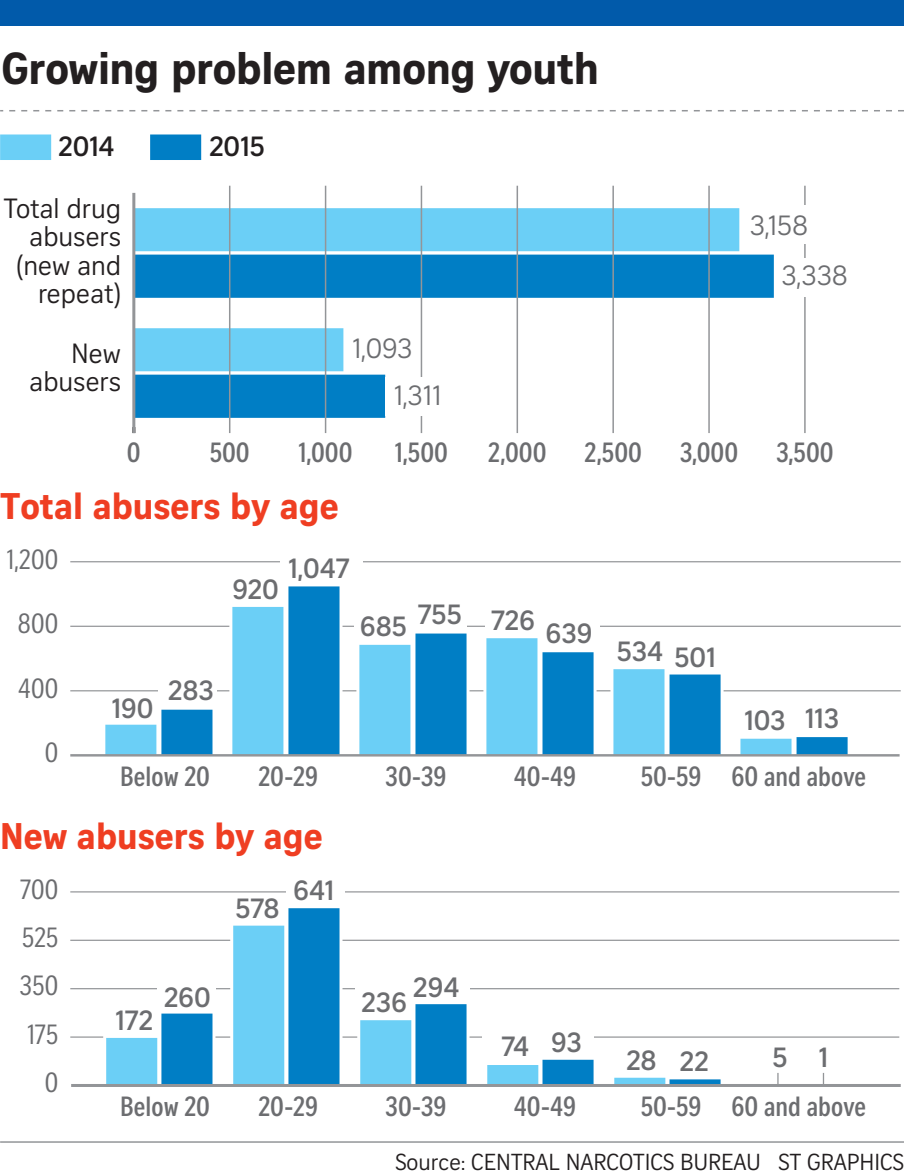
<style>
.page{position:relative;width:904px;height:1174px;background:#fff}
.page>*{position:absolute;margin:0;border:0;box-sizing:border-box;transform-origin:0 0}
.t1{font:700 43.5px "Curator Serp Text";letter-spacing:-.01em;color:#231f20}
.t2{font:700 36px "Curator Serp Text";color:#ef3e22}
.t3{font:700 27px "Curator Head Cond ST Semi";color:#6c6d70}
.t4{font:700 27px "Curator Head ST Semi";color:#6c6d70}
.t5{font:27px/28.5px "Curator Serp Text";color:#231f20;text-align:right}
.t6{font:27px "Curator Head Cond ST Regular";letter-spacing:.015em;color:#6c6d70}
.t7{font:27px/49.5px "Curator Serp Text";color:#6c6d70}
.t8{font:700 27px "Curator Head ST Semi";color:#231f20}
.t9{font:22.5px "Curator Serp Text";color:#231f20}
</style>
<div class="page">
<hr style="left:70px;top:1036px;width:829px;height:1px;background:#939598">
<hr style="left:70px;top:988px;width:829px;height:1px;background:#939598">
<hr style="left:70px;top:939px;width:829px;height:2px;background:#939598">
<hr style="left:70px;top:891px;width:829px;height:1px;background:#939598">
<div style="left:286px;top:867px;width:58px;height:38px;background:#fff"></div>
<div style="left:411px;top:965px;width:58px;height:38px;background:#fff"></div>
<div style="left:535px;top:1020px;width:58px;height:38px;background:#fff"></div>
<div style="left:482px;top:1022px;width:58px;height:38px;background:#fff"></div>
<div style="left:157px;top:973px;width:58px;height:38px;background:#fff"></div>
<div style="left:355px;top:978px;width:58px;height:38px;background:#fff"></div>
<hr style="left:70px;top:690px;width:830px;height:1px;background:#939598">
<hr style="left:70px;top:625px;width:830px;height:2px;background:#939598">
<hr style="left:70px;top:561px;width:830px;height:1px;background:#939598">
<div style="left:280px;top:544px;width:82px;height:38px;background:#fff"></div>
<div style="left:354px;top:602px;width:58px;height:38px;background:#fff"></div>
<div style="left:408px;top:594px;width:58px;height:38px;background:#fff"></div>
<div style="left:485px;top:596px;width:58px;height:38px;background:#fff"></div>
<div style="left:541px;top:609px;width:58px;height:38px;background:#fff"></div>
<div style="left:158px;top:670px;width:58px;height:38px;background:#fff"></div>
<div style="left:0;top:0;width:903px;height:26px;background:#015aaa"></div>
<svg style="left:0;top:110px;width:903px;height:1px"></svg>
<hr style="left:0;top:1141px;width:903px;height:1px;background:#939598">
<svg style="left:135px;top:205px;width:639px;height:96px;background:#4aaee0"></svg>
<svg style="left:135px;top:325px;width:251px;height:96px"></svg>
<hr style="left:229px;top:186px;width:1px;height:247px;background:#939598">
<hr style="left:325px;top:186px;width:1px;height:247px;background:#939598">
<hr style="left:420px;top:186px;width:2px;height:247px;background:#939598">
<hr style="left:516px;top:186px;width:2px;height:247px;background:#939598">
<hr style="left:612px;top:186px;width:1px;height:247px;background:#939598">
<hr style="left:708px;top:186px;width:1px;height:247px;background:#939598">
<hr style="left:803px;top:186px;width:2px;height:247px;background:#939598">
<hr style="left:132px;top:193px;width:3px;height:240px;background:#939598">
<svg style="left:0;top:134px;width:52px;height:26px"></svg>
<svg style="left:150px;top:134px;width:52px;height:26px"></svg>
<div style="left:742px;top:206px;width:82px;height:38px;background:#fff"></div>
<div style="left:775px;top:258px;width:82px;height:38px;background:#fff"></div>
<div style="left:385px;top:377px;width:82px;height:38px;background:#fff"></div>
<svg style="left:102px;top:709px;width:113px;height:48px"></svg>
<svg style="left:229px;top:586px;width:113px;height:171px;background:#52b1e1"></svg>
<svg style="left:356px;top:633px;width:113px;height:124px;background:#50b1e0"></svg>
<svg style="left:483px;top:638px;width:113px;height:119px;background:#58b6e3"></svg>
<svg style="left:610px;top:669px;width:113px;height:88px;background:#51b3e2"></svg>
<svg style="left:737px;top:737px;width:113px;height:20px;background:#56b2df"></svg>
<hr style="left:70px;top:754px;width:829px;height:2px;background:#939598">
<svg style="left:103px;top:1013px;width:112px;height:71px"></svg>
<svg style="left:230px;top:908px;width:112px;height:176px;background:#4aafe0"></svg>
<svg style="left:357px;top:1004px;width:112px;height:80px"></svg>
<svg style="left:487px;top:1059px;width:107px;height:25px;background:#53b1e0"></svg>
<svg style="left:614px;top:1077px;width:107px;height:7px"></svg>
<hr style="left:71px;top:1084px;width:829px;height:3px;background:#939598">
<svg style="left:777px;top:1072px;width:48px;height:12px"></svg>
<h1 class="t1" style="left:2px;top:42px;width:598px">Growing problem among youth</h1>
<p class="t8" style="left:58px;top:130px;width:58px">2014</p>
<p class="t8" style="left:209px;top:130px;width:57px">2015</p>
<p class="t5" style="left:4px;top:194px;width:119px">Total drug abusers (new and repeat)</p>
<p class="t5" style="left:30px;top:339px;width:93px">New abusers</p>
<p class="t7" style="left:352px;top:324px;width:62px">1,093</p>
<p class="t7" style="left:393px;top:370px;width:49px">1,311</p>
<p class="t7" style="left:781px;top:201px;width:68px;text-indent:-32px">3,158<br>3,338</p>
<p class="t3" style="left:127px;top:438px;width:15px">0</p>
<p class="t3" style="left:210px;top:438px;width:42px">500</p>
<p class="t3" style="left:298px;top:438px;width:55px">1,000</p>
<p class="t3" style="left:395px;top:438px;width:55px">1,500</p>
<p class="t3" style="left:488px;top:438px;width:60px">2,000</p>
<p class="t3" style="left:584px;top:438px;width:59px">2,500</p>
<p class="t3" style="left:679px;top:438px;width:60px">3,000</p>
<p class="t3" style="left:775px;top:438px;width:59px">3,500</p>
<h2 class="t2" style="left:0;top:484px;width:340px">Total abusers by age</h2>
<p class="t6" style="left:7px;top:544px;width:53px">1,200</p>
<p class="t6" style="left:18px;top:609px;width:42px">800</p>
<p class="t6" style="left:18px;top:673px;width:42px">400</p>
<p class="t6" style="left:45px;top:738px;width:15px">0</p>
<p class="t4" style="left:111px;top:692px;width:44px">190</p>
<p class="t4" style="left:168px;top:674px;width:47px">283</p>
<p class="t4" style="left:232px;top:573px;width:48px">920</p>
<p class="t4" style="left:288px;top:552px;width:63px">1,047</p>
<p class="t4" style="left:359px;top:604px;width:177px">685 755 726</p>
<p class="t4" style="left:545px;top:617px;width:49px">639</p>
<p class="t4" style="left:616px;top:638px;width:101px">534 501</p>
<p class="t4" style="left:744px;top:703px;width:97px">103 113</p>
<p class="t3" style="left:120px;top:762px;width:91px">Below 20</p>
<p class="t3" style="left:258px;top:762px;width:61px">20-29</p>
<p class="t3" style="left:385px;top:762px;width:63px">30-39</p>
<p class="t3" style="left:513px;top:762px;width:64px">40-49</p>
<p class="t3" style="left:640px;top:762px;width:227px">50-59 60 and above</p>
<h2 class="t2" style="left:0;top:814px;width:324px">New abusers by age</h2>
<p class="t6" style="left:20px;top:874px;width:40px">700</p>
<p class="t6" style="left:22px;top:922px;width:38px">525</p>
<p class="t6" style="left:19px;top:971px;width:40px">350</p>
<p class="t6" style="left:27px;top:1019px;width:32px">175</p>
<p class="t6" style="left:45px;top:1068px;width:15px">0</p>
<p class="t4" style="left:235px;top:892px;width:46px">578</p>
<p class="t4" style="left:293px;top:874px;width:43px">641</p>
<p class="t4" style="left:115px;top:1004px;width:39px">172</p>
<p class="t4" style="left:164px;top:981px;width:48px">260</p>
<p class="t4" style="left:361px;top:986px;width:47px">236</p>
<p class="t4" style="left:413px;top:971px;width:48px">294</p>
<p class="t4" style="left:501px;top:1028px;width:82px">74 93</p>
<p class="t4" style="left:626px;top:1045px;width:84px">28 22</p>
<p class="t4" style="left:772px;top:1041px;width:57px">5 1</p>
<p class="t3" style="left:120px;top:1092px;width:91px">Below 20</p>
<p class="t3" style="left:258px;top:1092px;width:61px">20-29</p>
<p class="t3" style="left:385px;top:1092px;width:63px">30-39</p>
<p class="t3" style="left:513px;top:1092px;width:64px">40-49</p>
<p class="t3" style="left:640px;top:1092px;width:227px">50-59 60 and above</p>
<p class="t9" style="left:395px;top:1148px;width:510px">Source: CENTRAL NARCOTICS BUREAU ST GRAPHICS</p>
</div>
